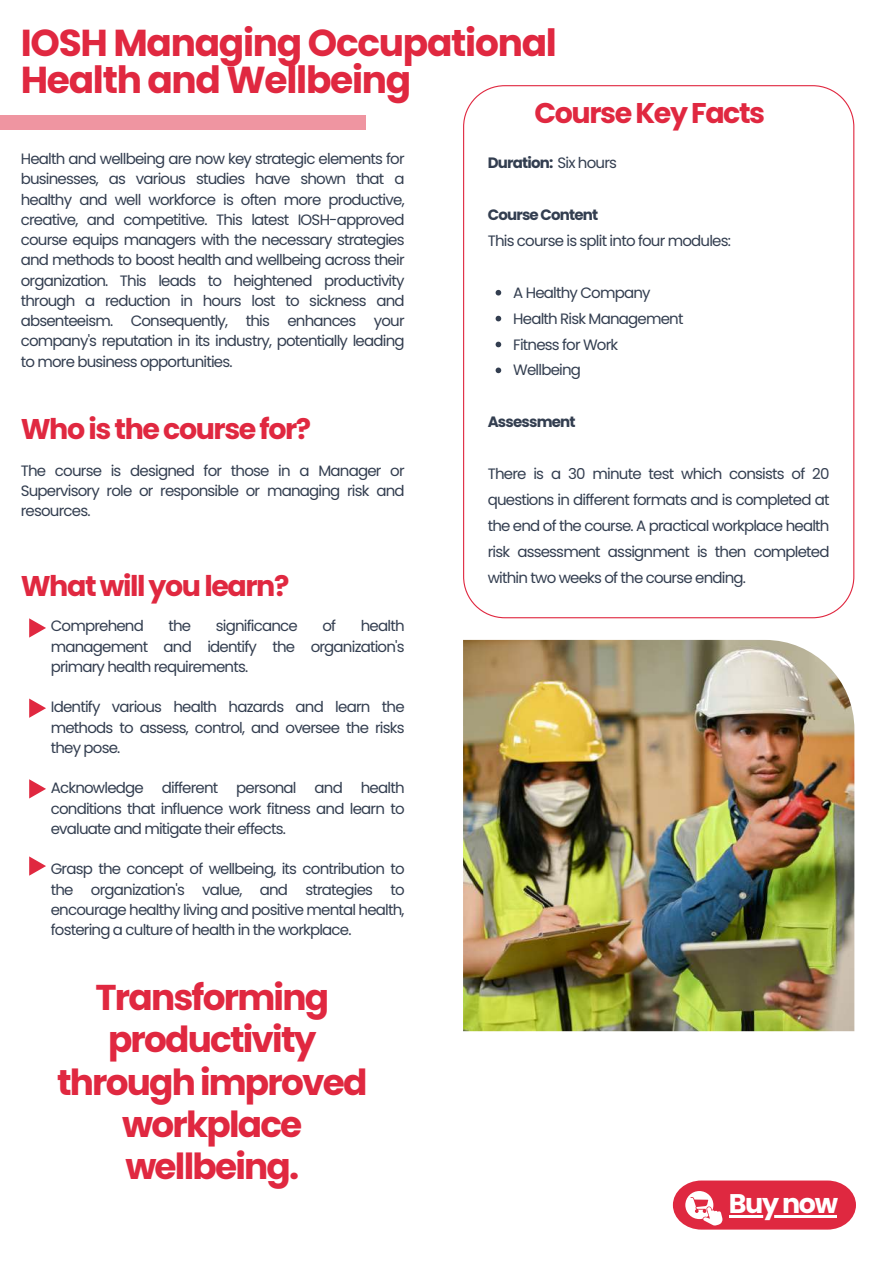
<style>
.page{position:relative;width:893px;height:1264px;background:#fff}
.page>*{position:absolute;margin:0;border:0;box-sizing:border-box;transform-origin:0 0}
.t1{font:700 37.5px/37.2px "Poppins";letter-spacing:-.035em;color:#e02840}
.t2{font:700 35.85px/42.5px "Poppins";letter-spacing:-.05em;color:#e02840;text-align:center}
.t3{font:700 28.5px "Poppins";letter-spacing:-.05em;color:#e02840}
.t4{font:700 27px "Poppins";letter-spacing:-.05em;color:#fff}
.t5{font:15px/20.2px "Poppins";letter-spacing:-.055em;color:#333e50;text-align:justify}
.t6{font:700 15px "Poppins";letter-spacing:-.055em;color:#333e50}
.s1{font-weight:400}
</style>
<div class="page">
<div style="left:0;top:115px;width:365px;height:15px;background:#ef95a1"></div>
<svg style="left:29px;top:618px;width:17px;height:19px"></svg>
<svg style="left:29px;top:698px;width:17px;height:19px"></svg>
<svg style="left:29px;top:779px;width:17px;height:19px"></svg>
<svg style="left:29px;top:856px;width:17px;height:19px"></svg>
<svg style="left:463px;top:85px;width:391px;height:533px"></svg>
<img style="left:463px;top:640px;width:391px;height:391px">
<svg style="left:495px;top:290px;width:6px;height:5px"></svg>
<svg style="left:495px;top:316px;width:6px;height:5px"></svg>
<svg style="left:495px;top:342px;width:6px;height:5px"></svg>
<svg style="left:495px;top:367px;width:6px;height:6px"></svg>
<svg style="left:672px;top:1180px;width:183px;height:49px;background:#e44b5f"></svg>
<hr style="left:728px;top:1214px;width:108px;height:3px;background:#fff">
<h1 class="t1" style="left:21px;top:24px;width:537px">IOSH Managing Occupational<br>Health and Wellbeing</h1>
<h3 class="t3" style="left:534px;top:93px;width:232px">Course Key Facts</h3>
<p class="t5" style="left:21px;top:149px;width:385px">Health and wellbeing are now key strategic elements for businesses, as various studies have shown that a healthy and well workforce is often more productive, creative, and competitive. This latest IOSH-approved course equips managers with the necessary strategies and methods to boost health and wellbeing across their organization. This leads to heightened productivity through a reduction in hours lost to sickness and absenteeism. Consequently, this enhances your company's reputation in its industry, potentially leading to more business opportunities.</p>
<h3 class="t3" style="left:21px;top:409px;width:292px">Who is the course for?</h3>
<p class="t5" style="left:21px;top:460px;width:385px">The course is designed for those in a Manager or Supervisory role or responsible or managing risk and resources.</p>
<h3 class="t3" style="left:21px;top:566px;width:270px">What will you learn?</h3>
<p class="t5" style="left:51px;top:616px;width:95px">Comprehend</p>
<p class="t5" style="left:168px;top:616px;width:24px">the</p>
<p class="t5" style="left:216px;top:616px;width:84px">significance</p>
<p class="t5" style="left:322px;top:616px;width:15px">of</p>
<p class="t5" style="left:51px;top:616px;width:355px;text-indent:310px">health management and identify the organization's primary health requirements.</p>
<p class="t5" style="left:51px;top:697px;width:355px">Identify various health hazards and learn the methods to assess, control, and oversee the risks they pose.</p>
<p class="t5" style="left:51px;top:778px;width:355px">Acknowledge different personal and health conditions that influence work fitness and learn to evaluate and mitigate their effects.</p>
<p class="t5" style="left:51px;top:859px;width:355px">Grasp the concept of wellbeing, its contribution to the organization's value, and strategies to encourage healthy living and positive mental health, fostering a culture of health in the workplace.</p>
<h2 class="t2" style="left:57px;top:975px;width:312px">Transforming productivity through improved workplace wellbeing.</h2>
<p class="t6" style="left:487px;top:153px;width:131px">Duration: <span class="s1">Six hours</span></p>
<p class="t6" style="left:487px;top:204px;width:112px">Course Content</p>
<p class="t5" style="left:487px;top:231px;width:245px">This course is split into four modules:</p>
<p class="t5" style="left:513px;top:279px;width:172px;line-height:25.8px;text-align:left">A Healthy Company<br>Health Risk Management<br>Fitness for Work<br>Wellbeing</p>
<p class="t6" style="left:487px;top:411px;width:89px">Assessment</p>
<p class="t5" style="left:487px;top:461px;width:343px;line-height:25.8px">There is a 30 minute test which consists of 20 questions in different formats and is completed at the end of the course. A practical workplace health risk assessment assignment is then completed within two weeks of the course ending.</p>
<h3 class="t4" style="left:728px;top:1184px;width:111px">Buy now</h3>
</div>
